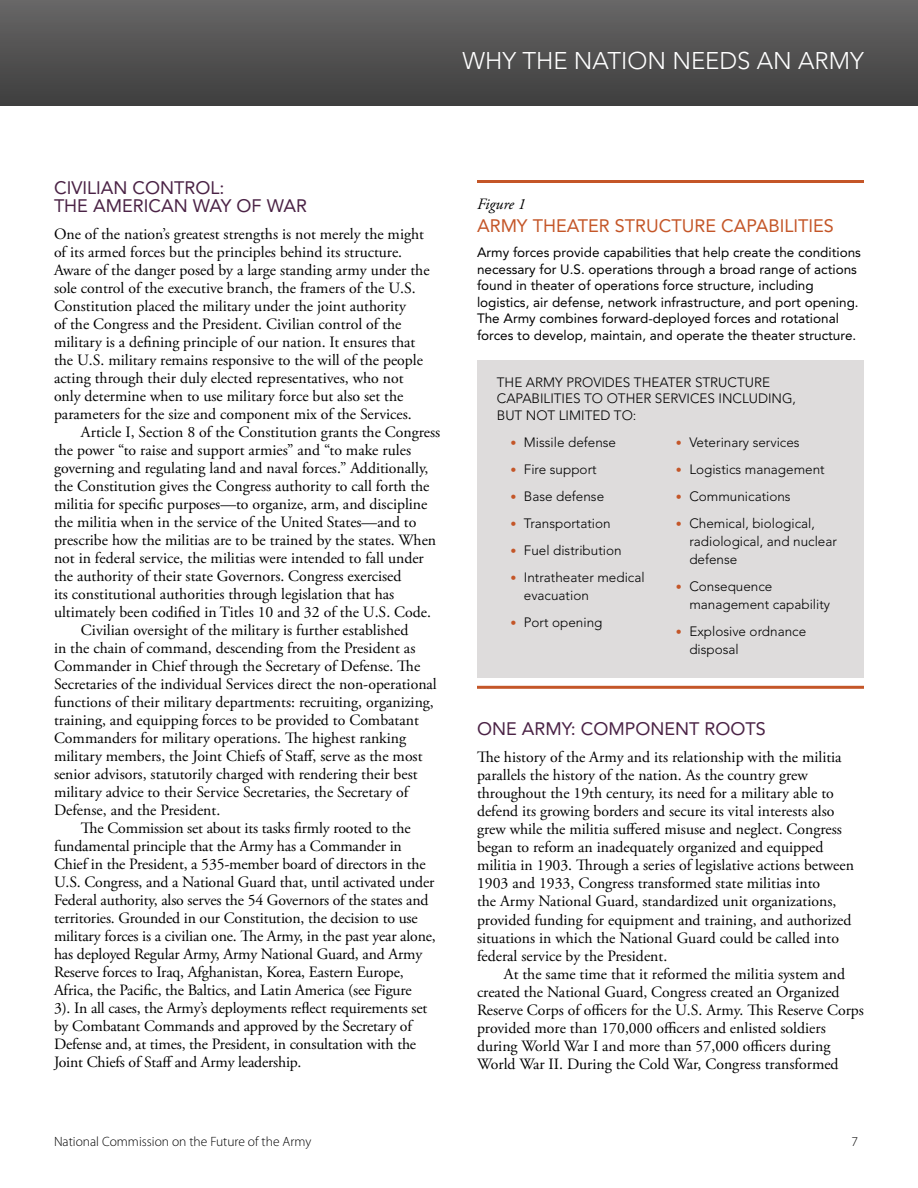
<style>
.page{position:relative;width:918px;height:1188px;background:#fff}
.page>*{position:absolute;margin:0;border:0;box-sizing:border-box;transform-origin:0 0}
.t1{font:300 24px "Avenir";color:#fff}
.t2{font:18px/18px "Avenir";color:#4a2245}
.t3{font:18px "Avenir";color:#c45628}
.t4{font:15.75px "Adobe Garamond Pro";color:#000}
.t5{font:italic 15.75px "Adobe Garamond Pro";color:#000}
.t6{font:300 13.5px/18px "Avenir";color:#000}
.t7{font:13.5px/16.5px "Avenir";color:#000}
.t8{font:300 13.5px "Myriad Pro";color:#000}
.s1{font-size:12px;color:#c45628}
</style>
<div class="page">
<div style="left:0;top:0;width:918px;height:105px;background:linear-gradient(to bottom,#686667,#3e3e3e)"></div>
<div style="left:477px;top:361px;width:387px;height:317px;background:#dedcdc"></div>
<hr style="left:477px;top:686px;width:387px;height:3px;background:#c45628">
<hr style="left:477px;top:180px;width:387px;height:3px;background:#c45628">
<h1 class="t1" style="left:462px;top:46px;width:403px">WHY THE NATION NEEDS AN ARMY</h1>
<p class="t2" style="left:54px;top:178px;width:255px">CIVILIAN CONTROL:<br>THE AMERICAN WAY OF WAR</p>
<p class="t4" style="left:54px;top:224px;width:372px">One of the nation’s greatest strengths is not merely the might</p>
<p class="t4" style="left:54px;top:242px;width:350px">of its armed forces but the principles behind its structure.</p>
<p class="t4" style="left:54px;top:260px;width:377px">Aware of the danger posed by a large standing army under the</p>
<p class="t4" style="left:54px;top:278px;width:363px">sole control of the executive branch, the framers of the U.S.</p>
<p class="t4" style="left:54px;top:296px;width:353px">Constitution placed the military under the joint authority</p>
<p class="t4" style="left:54px;top:314px;width:349px">of the Congress and the President. Civilian control of the</p>
<p class="t4" style="left:54px;top:332px;width:363px">military is a defining principle of our nation. It ensures that</p>
<p class="t4" style="left:54px;top:350px;width:371px">the U.S. military remains responsive to the will of the people</p>
<p class="t4" style="left:54px;top:368px;width:351px">acting through their duly elected representatives, who not</p>
<p class="t4" style="left:54px;top:386px;width:351px">only determine when to use military force but also set the</p>
<p class="t4" style="left:54px;top:404px;width:359px">parameters for the size and component mix of the Services.</p>
<p class="t4" style="left:81px;top:422px;width:361px">Article I, Section 8 of the Constitution grants the Congress</p>
<p class="t4" style="left:54px;top:440px;width:359px">the power “to raise and support armies” and “to make rules</p>
<p class="t4" style="left:54px;top:458px;width:376px">governing and regulating land and naval forces.” Additionally,</p>
<p class="t4" style="left:54px;top:476px;width:377px">the Constitution gives the Congress authority to call forth the</p>
<p class="t4" style="left:54px;top:494px;width:375px">militia for specific purposes—to organize, arm, and discipline</p>
<p class="t4" style="left:54px;top:512px;width:364px">the militia when in the service of the United States—and to</p>
<p class="t4" style="left:54px;top:530px;width:384px">prescribe how the militias are to be trained by the states. When</p>
<p class="t4" style="left:54px;top:548px;width:371px">not in federal service, the militias were intended to fall under</p>
<p class="t4" style="left:54px;top:566px;width:349px">the authority of their state Governors. Congress exercised</p>
<p class="t4" style="left:54px;top:584px;width:342px">its constitutional authorities through legislation that has</p>
<p class="t4" style="left:54px;top:602px;width:379px">ultimately been codified in Titles 10 and 32 of the U.S. Code.</p>
<p class="t4" style="left:81px;top:620px;width:329px">Civilian oversight of the military is further established</p>
<p class="t4" style="left:54px;top:638px;width:363px">in the chain of command, descending from the President as</p>
<p class="t4" style="left:54px;top:656px;width:368px">Commander in Chief through the Secretary of Defense. The</p>
<p class="t4" style="left:54px;top:674px;width:384px">Secretaries of the individual Services direct the non-operational</p>
<p class="t4" style="left:54px;top:692px;width:381px">functions of their military departments: recruiting, organizing,</p>
<p class="t4" style="left:54px;top:710px;width:366px">training, and equipping forces to be provided to Combatant</p>
<p class="t4" style="left:54px;top:728px;width:354px">Commanders for military operations. The highest ranking</p>
<p class="t4" style="left:54px;top:746px;width:370px">military members, the Joint Chiefs of Staff, serve as the most</p>
<p class="t4" style="left:54px;top:764px;width:365px">senior advisors, statutorily charged with rendering their best</p>
<p class="t4" style="left:54px;top:782px;width:356px">military advice to their Service Secretaries, the Secretary of</p>
<p class="t4" style="left:54px;top:800px;width:168px">Defense, and the President.</p>
<p class="t4" style="left:81px;top:818px;width:331px">The Commission set about its tasks firmly rooted to the</p>
<p class="t4" style="left:54px;top:836px;width:349px">fundamental principle that the Army has a Commander in</p>
<p class="t4" style="left:54px;top:854px;width:373px">Chief in the President, a 535-member board of directors in the</p>
<p class="t4" style="left:54px;top:872px;width:382px">U.S. Congress, and a National Guard that, until activated under</p>
<p class="t4" style="left:54px;top:890px;width:376px">Federal authority, also serves the 54 Governors of the states and</p>
<p class="t4" style="left:54px;top:908px;width:365px">territories. Grounded in our Constitution, the decision to use</p>
<p class="t4" style="left:54px;top:926px;width:383px">military forces is a civilian one. The Army, in the past year alone,</p>
<p class="t4" style="left:54px;top:944px;width:370px">has deployed Regular Army, Army National Guard, and Army</p>
<p class="t4" style="left:54px;top:962px;width:351px">Reserve forces to Iraq, Afghanistan, Korea, Eastern Europe,</p>
<p class="t4" style="left:54px;top:980px;width:359px">Africa, the Pacific, the Baltics, and Latin America (see Figure</p>
<p class="t4" style="left:54px;top:998px;width:375px">3). In all cases, the Army’s deployments reflect requirements set</p>
<p class="t4" style="left:54px;top:1016px;width:360px">by Combatant Commands and approved by the Secretary of</p>
<p class="t4" style="left:54px;top:1034px;width:364px">Defense and, at times, the President, in consultation with the</p>
<p class="t4" style="left:54px;top:1052px;width:249px">Joint Chiefs of Staff and Army leadership.</p>
<p class="t5" style="left:477px;top:195px;width:50px">Figure 1</p>
<p class="t3" style="left:477px;top:215px;width:358px">ARMY THEATER STRUCTURE CAPABILITIES</p>
<p class="t7" style="left:477px;top:245px;width:385px">Army forces provide capabilities that help create the conditions necessary for U.S. operations through a broad range of actions found in theater of operations force structure, including logistics, air defense, network infrastructure, and port opening.<br>The Army combines forward-deployed forces and rotational forces to develop, maintain, and operate the theater structure.</p>
<p class="t6" style="left:497px;top:374px;width:301px;line-height:16.5px">THE ARMY PROVIDES THEATER STRUCTURE<br>CAPABILITIES TO OTHER SERVICES INCLUDING,<br>BUT NOT LIMITED TO:</p>
<p class="t6" style="left:510px;top:434px;width:107px"><span class="s1">•</span> Missile defense</p>
<p class="t6" style="left:510px;top:461px;width:88px"><span class="s1">•</span> Fire support</p>
<p class="t6" style="left:510px;top:488px;width:95px"><span class="s1">•</span> Base defense</p>
<p class="t6" style="left:510px;top:515px;width:102px"><span class="s1">•</span> Transportation</p>
<p class="t6" style="left:510px;top:542px;width:113px"><span class="s1">•</span> Fuel distribution</p>
<p class="t6" style="left:524px;top:569px;width:122px;text-indent:-14px"><span class="s1">•</span> Intratheater medical evacuation</p>
<p class="t6" style="left:510px;top:614px;width:94px"><span class="s1">•</span> Port opening</p>
<p class="t6" style="left:676px;top:434px;width:125px"><span class="s1">•</span> Veterinary services</p>
<p class="t6" style="left:676px;top:461px;width:150px"><span class="s1">•</span> Logistics management</p>
<p class="t6" style="left:676px;top:488px;width:116px"><span class="s1">•</span> Communications</p>
<p class="t6" style="left:689px;top:515px;width:149px;text-indent:-14px"><span class="s1">•</span> Chemical, biological, radiological, and nuclear defense</p>
<p class="t6" style="left:689px;top:578px;width:142px;text-indent:-14px"><span class="s1">•</span> Consequence management capability</p>
<p class="t6" style="left:689px;top:623px;width:118px;text-indent:-14px"><span class="s1">•</span> Explosive ordnance disposal</p>
<p class="t2" style="left:477px;top:720px;width:290px">ONE ARMY: COMPONENT ROOTS</p>
<p class="t4" style="left:477px;top:748px;width:366px">The history of the Army and its relationship with the militia</p>
<p class="t4" style="left:477px;top:766px;width:332px">parallels the history of the nation. As the country grew</p>
<p class="t4" style="left:477px;top:784px;width:358px">throughout the 19th century, its need for a military able to</p>
<p class="t4" style="left:477px;top:802px;width:359px">defend its growing borders and secure its vital interests also</p>
<p class="t4" style="left:477px;top:820px;width:367px">grew while the militia suffered misuse and neglect. Congress</p>
<p class="t4" style="left:477px;top:838px;width:348px">began to reform an inadequately organized and equipped</p>
<p class="t4" style="left:477px;top:856px;width:379px">militia in 1903. Through a series of legislative actions between</p>
<p class="t4" style="left:477px;top:874px;width:345px">1903 and 1933, Congress transformed state militias into</p>
<p class="t4" style="left:477px;top:892px;width:361px">the Army National Guard, standardized unit organizations,</p>
<p class="t4" style="left:477px;top:910px;width:376px">provided funding for equipment and training, and authorized</p>
<p class="t4" style="left:477px;top:928px;width:364px">situations in which the National Guard could be called into</p>
<p class="t4" style="left:477px;top:946px;width:192px">federal service by the President.</p>
<p class="t4" style="left:504px;top:964px;width:343px">At the same time that it reformed the militia system and</p>
<p class="t4" style="left:477px;top:982px;width:364px">created the National Guard, Congress created an Organized</p>
<p class="t4" style="left:477px;top:1000px;width:389px">Reserve Corps of officers for the U.S. Army. This Reserve Corps</p>
<p class="t4" style="left:477px;top:1018px;width:350px">provided more than 170,000 officers and enlisted soldiers</p>
<p class="t4" style="left:477px;top:1036px;width:355px">during World War I and more than 57,000 officers during</p>
<p class="t4" style="left:477px;top:1054px;width:363px">World War II. During the Cold War, Congress transformed</p>
<p class="t8" style="left:54px;top:1134px;width:259px">National Commission on the Future of the Army</p>
<p class="t8" style="left:851px;top:1134px;width:8px">7</p>
</div>
